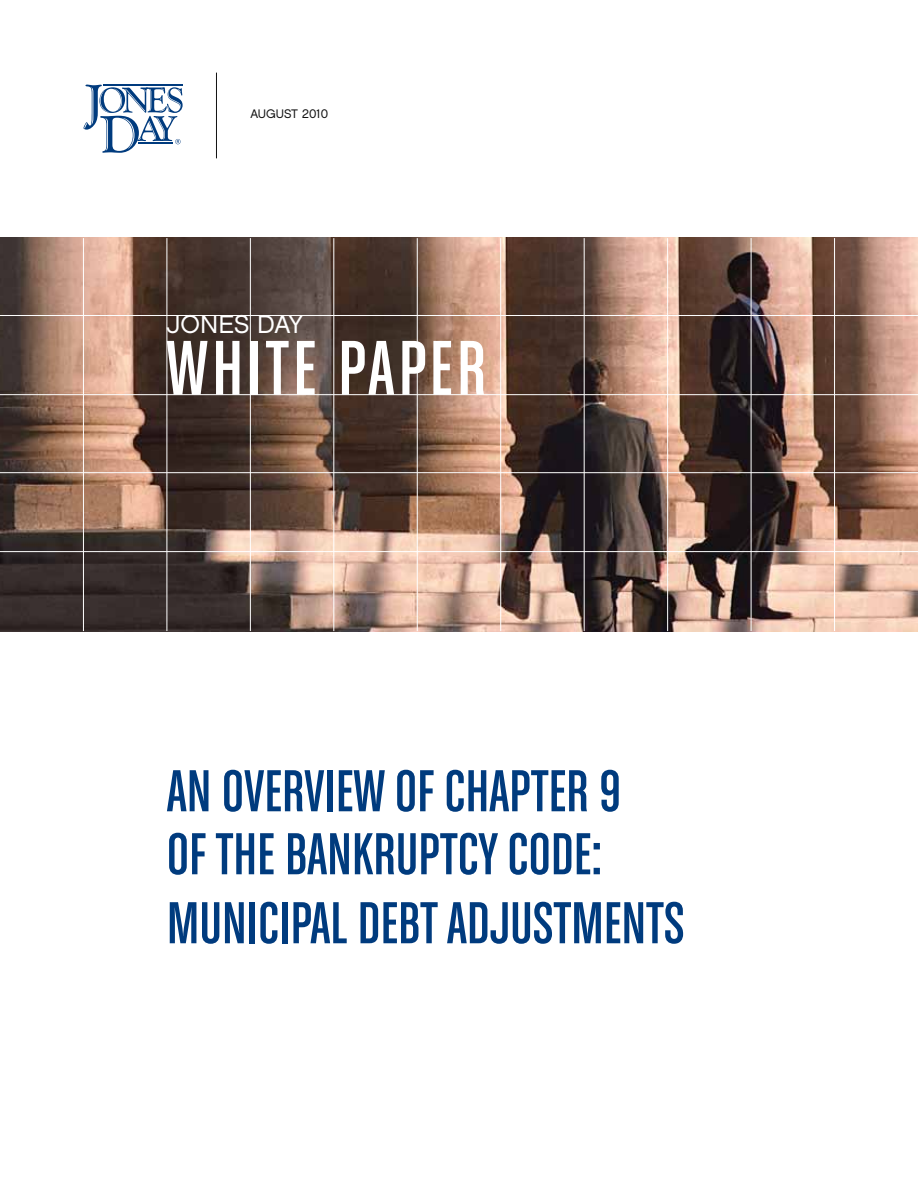
<style>
.page{position:relative;width:918px;height:1188px;background:#fff}
.page>*{position:absolute;margin:0;border:0;box-sizing:border-box;transform-origin:0 0}
.t1{font:82.5px "Chalet Comprime Cologne Sixty";letter-spacing:.055em;color:#fff}
.t2{font:63px/63px "Chalet Comprime Cologne Sixty";letter-spacing:.005em;color:#003b7e;text-align:right}
.t3{font:25.5px "Chalet London Nineteen Sixty";color:#fff}
.t4{font:12.3px "Chalet London Nineteen Sixty";color:#121212}
</style>
<div class="page">
<img style="left:0;top:238px;width:918px;height:393px">
<hr style="left:216px;top:73px;width:1px;height:85px;background:#121212">
<svg style="left:83px;top:85px;width:100px;height:68px"></svg>
<hr style="left:167px;top:238px;width:1px;height:393px;background:#fff">
<hr style="left:83px;top:238px;width:1px;height:393px;background:#fff">
<hr style="left:250px;top:238px;width:1px;height:393px;background:#fff">
<hr style="left:334px;top:238px;width:1px;height:393px;background:#fff">
<hr style="left:417px;top:238px;width:1px;height:393px;background:#fff">
<hr style="left:500px;top:238px;width:1px;height:393px;background:#fff">
<hr style="left:584px;top:238px;width:1px;height:393px;background:#fff">
<hr style="left:667px;top:238px;width:1px;height:393px;background:#fff">
<hr style="left:751px;top:238px;width:1px;height:393px;background:#fff">
<hr style="left:834px;top:238px;width:1px;height:393px;background:#fff">
<hr style="left:0;top:315px;width:918px;height:1px;background:#fff">
<hr style="left:0;top:394px;width:918px;height:1px;background:#fff">
<hr style="left:0;top:472px;width:918px;height:1px;background:#fff">
<hr style="left:0;top:551px;width:918px;height:1px;background:#fff">
<p class="t4" style="left:250px;top:106px;width:79px">AUGUST 2010</p>
<p class="t3" style="left:167px;top:309px;width:138px">JONES DAY</p>
<h1 class="t1" style="left:167px;top:323px;width:321px">WHITE PAPER</h1>
<p class="t2" style="left:167px;top:758px;width:320px">AN OVERVIEW OF CHAPTER</p>
<p class="t2" style="left:167px;top:758px;width:455px">9<br>OF THE BANKRUPTCY CODE:</p>
<p class="t2" style="left:167px;top:890px;width:519px">MUNICIPAL DEBT ADJUSTMENTS</p>
</div>
